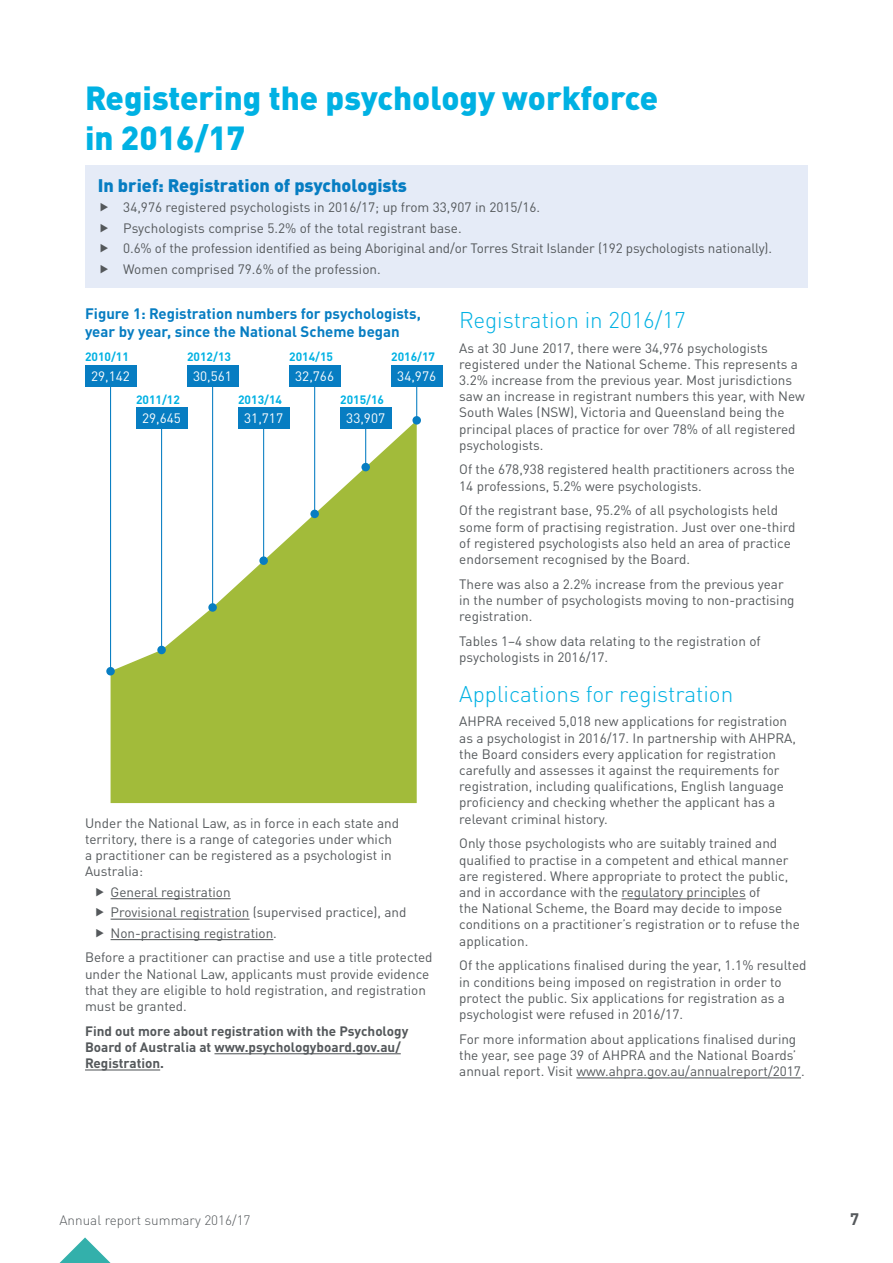
<style>
.page{position:relative;width:893px;height:1263px;background:#fff}
.page>*{position:absolute;margin:0;border:0;box-sizing:border-box;transform-origin:0 0}
.t1{font:900 33px/39.6px "DINOT";color:#00b1e3}
.t2{font:300 22.5px "DINOT";color:#00b1e3}
.t3{font:900 18px "DINOT";color:#077dc2}
.t4{font:700 16.5px "DINOT";color:#54585b}
.t5{font:700 15px/18px "DINOT";color:#077dc2}
.t6{font:13.5px/16.2px "DINOT";color:#54585b}
.t7{font:700 13.5px/16.2px "DINOT";color:#54585b}
.t8{font:13.5px "DINOT";color:#fff}
.t9{font:300 13.5px "DINOT";color:#54585b}
.t10{font:700 12px "DINOT";color:#00b1e3}
</style>
<div class="page">
<svg style="left:59px;top:1237px;width:52px;height:26px"></svg>
<div style="left:85px;top:165px;width:723px;height:123px;background:#e5ebf7"></div>
<hr style="left:111px;top:898px;width:120px;height:1px;background:#54585b">
<hr style="left:111px;top:919px;width:139px;height:1px;background:#54585b">
<hr style="left:111px;top:939px;width:162px;height:1px;background:#54585b">
<hr style="left:214px;top:1053px;width:187px;height:1px;background:#54585b">
<hr style="left:85px;top:1069px;width:75px;height:1px;background:#54585b">
<svg style="left:111px;top:420px;width:306px;height:383px;fill:#a2bb3a"></svg>
<div style="left:106px;top:667px;width:9px;height:8px;background:#077dc2;border-radius:50%"></div>
<div style="left:157px;top:646px;width:9px;height:8px;background:#077dc2;border-radius:50%"></div>
<div style="left:208px;top:603px;width:9px;height:9px;background:#077dc2;border-radius:50%"></div>
<div style="left:259px;top:556px;width:9px;height:9px;background:#077dc2;border-radius:50%"></div>
<div style="left:310px;top:510px;width:9px;height:8px;background:#077dc2;border-radius:50%"></div>
<div style="left:361px;top:463px;width:9px;height:8px;background:#077dc2;border-radius:50%"></div>
<div style="left:412px;top:416px;width:9px;height:9px;background:#077dc2;border-radius:50%"></div>
<hr style="left:110px;top:386px;width:1px;height:285px;background:#077dc2">
<hr style="left:212px;top:371px;width:1px;height:236px;background:#077dc2">
<hr style="left:365px;top:429px;width:1px;height:38px;background:#077dc2">
<hr style="left:161px;top:429px;width:1px;height:221px;background:#077dc2">
<hr style="left:314px;top:385px;width:1px;height:129px;background:#077dc2">
<hr style="left:263px;top:429px;width:1px;height:132px;background:#077dc2">
<hr style="left:416px;top:386px;width:1px;height:34px;background:#077dc2">
<div style="left:85px;top:365px;width:51px;height:21px;background:#077dc2"></div>
<div style="left:187px;top:365px;width:51px;height:21px;background:#077dc2"></div>
<div style="left:340px;top:408px;width:51px;height:21px;background:#077dc2"></div>
<div style="left:136px;top:408px;width:51px;height:21px;background:#077dc2"></div>
<div style="left:289px;top:365px;width:51px;height:21px;background:#077dc2"></div>
<div style="left:238px;top:408px;width:51px;height:21px;background:#077dc2"></div>
<div style="left:391px;top:365px;width:51px;height:21px;background:#077dc2"></div>
<hr style="left:621px;top:898px;width:125px;height:1px;background:#54585b">
<hr style="left:576px;top:1077px;width:225px;height:1px;background:#54585b">
<h1 class="t1" style="left:85px;top:77px;width:575px">Registering the psychology workforce in 2016/17</h1>
<h3 class="t3" style="left:98px;top:173px;width:311px">In brief: Registration of psychologists</h3>
<p class="t6" style="left:123px;top:197px;width:650px;line-height:20.4px">34,976 registered psychologists in 2016/17; up from 33,907 in 2015/16.<br>Psychologists comprise 5.2% of the total registrant base.<br>0.6% of the profession identified as being Aboriginal and/or Torres Strait Islander (192 psychologists nationally).<br>Women comprised 79.6% of the profession.</p>
<p class="t5" style="left:85px;top:304px;width:337px">Figure 1: Registration numbers for psychologists, year by year, since the National Scheme began</p>
<p class="t8" style="left:91px;top:368px;width:40px">29,142</p>
<p class="t8" style="left:193px;top:368px;width:40px">30,561</p>
<p class="t8" style="left:142px;top:410px;width:40px">29,645</p>
<p class="t8" style="left:346px;top:410px;width:40px">33,907</p>
<h2 class="t2" style="left:459px;top:306px;width:228px">Registration in 2016/17</h2>
<p class="t6" style="left:459px;top:339px;width:347px">As at 30 June 2017, there were 34,976 psychologists registered under the National Scheme. This represents a 3.2% increase from the previous year. Most jurisdictions saw an increase in registrant numbers this year, with New South Wales (NSW), Victoria and Queensland being the principal places of practice for over 78% of all registered psychologists.</p>
<p class="t6" style="left:459px;top:461px;width:337px">Of the 678,938 registered health practitioners across the<br>14 professions, 5.2% were psychologists.</p>
<p class="t6" style="left:459px;top:502px;width:338px">Of the registrant base, 95.2% of all psychologists held some form of practising registration. Just over one-third of registered psychologists also held an area of practice endorsement recognised by the Board.</p>
<p class="t6" style="left:459px;top:575px;width:337px">There was also a 2.2% increase from the previous year in the number of psychologists moving to non-practising registration.</p>
<p class="t6" style="left:459px;top:633px;width:303px">Tables 1–4 show data relating to the registration of psychologists in 2016/17.</p>
<h2 class="t2" style="left:459px;top:680px;width:276px">Applications for registration</h2>
<p class="t6" style="left:459px;top:713px;width:338px">AHPRA received 5,018 new applications for registration as a psychologist in 2016/17. In partnership with AHPRA, the Board considers every application for registration carefully and assesses it against the requirements for registration, including qualifications, English language proficiency and checking whether the applicant has a relevant criminal history.</p>
<p class="t6" style="left:459px;top:835px;width:342px">Only those psychologists who are suitably trained and qualified to practise in a competent and ethical manner are registered. Where appropriate to protect the public, and in accordance with the regulatory principles of<br>the National Scheme, the Board may decide to impose conditions on a practitioner’s registration or to refuse the application.</p>
<p class="t6" style="left:459px;top:957px;width:349px">Of the applications finalised during the year, 1.1% resulted in conditions being imposed on registration in order to protect the public. Six applications for registration as a psychologist were refused in 2016/17.</p>
<p class="t6" style="left:459px;top:1030px;width:347px">For more information about applications finalised during the year, see page 39 of AHPRA and the National Boards’ annual report. Visit www.ahpra.gov.au/annualreport/2017.</p>
<p class="t10" style="left:85px;top:349px;width:45px">2010/11</p>
<p class="t10" style="left:187px;top:349px;width:45px">2012/13</p>
<p class="t10" style="left:136px;top:392px;width:45px">2011/12</p>
<p class="t10" style="left:340px;top:392px;width:45px">2015/16</p>
<p class="t10" style="left:289px;top:349px;width:45px">2014/15</p>
<p class="t10" style="left:391px;top:349px;width:45px">2016/17</p>
<p class="t8" style="left:295px;top:368px;width:40px">32,766</p>
<p class="t8" style="left:397px;top:368px;width:40px">34,976</p>
<p class="t10" style="left:238px;top:392px;width:45px">2013/14</p>
<p class="t8" style="left:244px;top:410px;width:40px">31,717</p>
<p class="t6" style="left:85px;top:814px;width:316px">Under the National Law, as in force in each state and territory, there is a range of categories under which a practitioner can be registered as a psychologist in Australia:</p>
<p class="t6" style="left:111px;top:881px;width:297px;line-height:20.4px">General registration<br>Provisional registration (supervised practice), and<br>Non-practising registration.</p>
<p class="t6" style="left:85px;top:949px;width:349px">Before a practitioner can practise and use a title protected under the National Law, applicants must provide evidence that they are eligible to hold registration, and registration must be granted.</p>
<p class="t7" style="left:85px;top:1022px;width:325px">Find out more about registration with the Psychology<br>Board of Australia at www.psychologyboard.gov.au/<br>Registration.</p>
<p class="t9" style="left:60px;top:1211px;width:193px">Annual report summary 2016/17</p>
<p class="t4" style="left:850px;top:1208px;width:10px">7</p>
</div>
